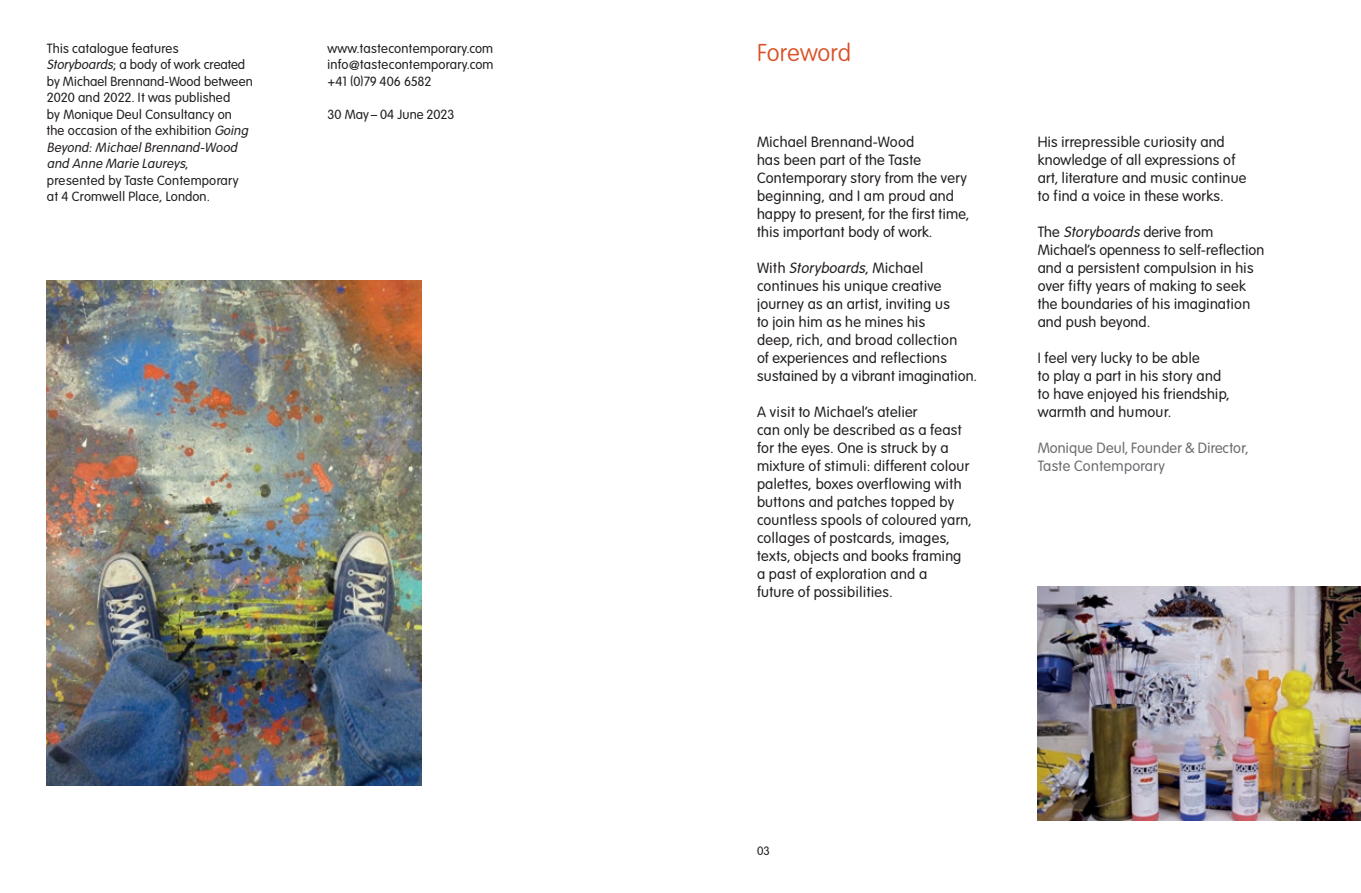
<style>
.page{position:relative;width:1361px;height:893px;background:#fff}
.page>*{position:absolute;margin:0;border:0;box-sizing:border-box;transform-origin:0 0}
.t1{font:100 24px "VAG Rounded Std";letter-spacing:.005em;color:#d85128}
.t2{font:300 14.7px/18px "VAG Rounded Std";letter-spacing:.025em;color:#231f20}
.t3{font:300 14.7px/18px "VAG Rounded Std";letter-spacing:.02em;color:#6c6d70}
.t4{font:300 13.2px/16.5px "VAG Rounded Std";letter-spacing:.005em;color:#231f20}
.t5{font:300 12px "VAG Rounded Std";color:#231f20}
.s1{font-style:italic}
</style>
<div class="page">
<img style="left:47px;top:281px;width:374px;height:505px">
<img style="left:1037px;top:587px;width:324px;height:234px">
<p class="t4" style="left:47px;top:40px;width:207px">This catalogue features<br><span class="s1">Storyboards</span>; a body of work created by Michael Brennand-Wood between<br>2020 and 2022. It was published<br>by Monique Deul Consultancy on the occasion of the exhibition <span class="s1">Going<br>Beyond:MichaelBrennand-Wood and Anne Marie Laureys</span>,<br>presented by Taste Contemporary at 4 Cromwell Place, London.</p>
<p class="t4" style="left:327px;top:40px;width:167px;text-align:justify">www.tastecontemporary.com info@tastecontemporary.com +41 (0)79 406 6582</p>
<p class="t4" style="left:327px;top:106px;width:128px">30 May – 04 June 2023</p>
<h1 class="t1" style="left:757px;top:39px;width:96px">Foreword</h1>
<p class="t2" style="left:757px;top:134px;width:214px">Michael Brennand-Wood<br>has been part of the Taste<br>Contemporary story from the very beginning, and I am proud and happy to present, for the first time, this important body of work.</p>
<p class="t2" style="left:757px;top:260px;width:222px">W i t h <span class="s1">Storyboards</span>, M i c h a e l continues his unique creative journey as an artist, inviting us<br>to join him as he mines his<br>deep, rich, and broad collection<br>of experiences and reflections sustained by a vibrant imagination.</p>
<p class="t2" style="left:757px;top:404px;width:216px">A visit to Michael’s atelier<br>can only be described as a feast for the eyes. One is struck by a mixture of stimuli: different colour palettes, boxes overflowing with buttons and patches topped by countless spools of coloured yarn, collages of postcards, images, texts, objects and books framing a past of exploration and a<br>future of possibilities.</p>
<p class="t2" style="left:1037px;top:134px;width:210px">His irrepressible curiosity and knowledge of all expressions of art, literature and music continue to find a voice in these works.</p>
<p class="t2" style="left:1037px;top:224px;width:228px">The <span class="s1">Storyboards</span> derive from<br>Michael’s openness to self-reflection and a persistent compulsion in his over fifty years of making to seek the boundaries of his imagination and push beyond.</p>
<p class="t2" style="left:1037px;top:350px;width:194px">I feel very lucky to be able<br>to play a part in his story and to have enjoyed his friendship, warmth and humour.</p>
<p class="t3" style="left:1037px;top:440px;width:213px">Monique Deul, Founder &amp; Director,<br>Taste Contemporary</p>
<p class="t5" style="left:757px;top:844px;width:14px">03</p>
</div>
